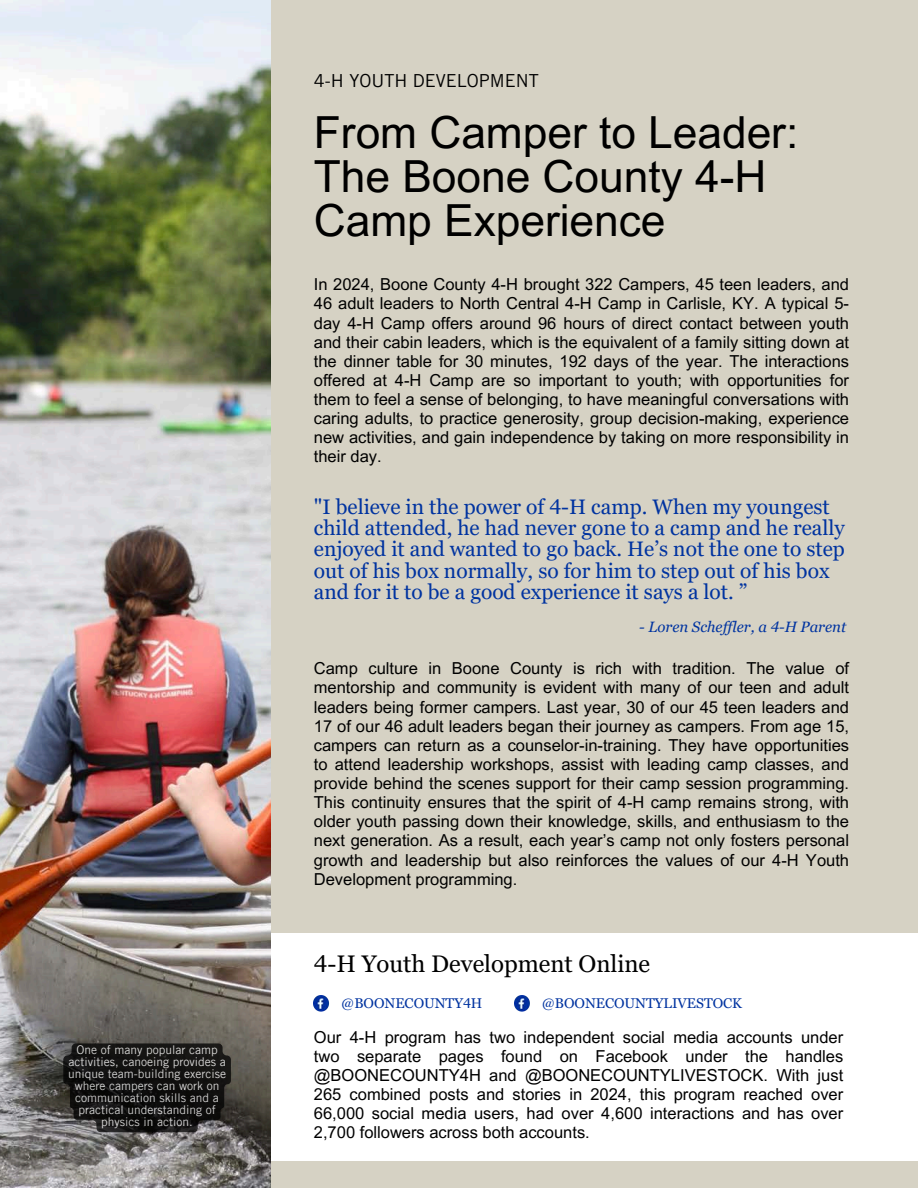
<style>
.page{position:relative;width:918px;height:1188px;background:#d6d2c4}
.page>*{position:absolute;margin:0;border:0;box-sizing:border-box;transform-origin:0 0}
.t1{font:44.25px/43.8px "Arial MT Pro";color:#000}
.t2{font:24px "Georgia Pro";color:#000}
.t3{font:21px/21.3px "Georgia Pro";color:#0033a0}
.t4{font:18px "Trade Gothic LT Pro";color:#000}
.t5{font:16.5px/19.2px "Arial MT Pro";color:#000;text-align:justify}
.t6{font:italic 15px "Georgia Pro";color:#0033a0}
.t7{font:14.1px "Georgia Pro";color:#0033a0}
.t8{font:12px/12px "Trade Gothic LT Pro";color:#fff;text-align:center}
</style>
<div class="page">
<div style="left:0;top:934px;width:918px;height:227px;background:#fff"></div>
<img style="left:0;top:0;width:270px;height:1188px">
<img style="left:314px;top:996px;width:15px;height:16px">
<img style="left:514px;top:996px;width:16px;height:16px">
<svg style="left:63px;top:1043px;width:168px;height:89px;background:#1b1a19"></svg>
<p class="t8" style="left:68px;top:1045px;width:160px">One of many popular camp activities, canoeing provides a unique team-building exercise where campers can work on communication skills and a practical understanding of physics in action.</p>
<h4 class="t4" style="left:314px;top:74px;width:226px">4-H YOUTH DEVELOPMENT</h4>
<h1 class="t1" style="left:314px;top:116px;width:486px">From Camper to Leader:<br>The Boone County 4-H<br>Camp Experience</h1>
<p class="t5" style="left:314px;top:277px;width:537px">In 2024, Boone County 4-H brought 322 Campers, 45 teen leaders, and 46 adult leaders to North Central 4-H Camp in Carlisle, KY. A typical 5- day 4-H Camp offers around 96 hours of direct contact between youth and their cabin leaders, which is the equivalent of a family sitting down at the dinner table for 30 minutes, 192 days of the year. The interactions offered at 4-H Camp are so important to youth; with opportunities for them to feel a sense of belonging, to have meaningful conversations with caring adults, to practice generosity, group decision-making, experience new activities, and gain independence by taking on more responsibility in their day.</p>
<h2 class="t3" style="left:314px;top:496px;width:532px">"I believe in the power of 4-H camp. When my youngest child attended, he had never gone to a camp and he really enjoyed it and wanted to go back. He’s not the one to step out of his box normally, so for him to step out of his box and for it to be a good experience it says a lot. ”</h2>
<p class="t6" style="left:639px;top:618px;width:209px">- Loren Scheffler, a 4-H Parent</p>
<h6 class="t5" style="left:314px;top:661px;width:537px">Camp culture in Boone County is rich with tradition. The value of mentorship and community is evident with many of our teen and adult leaders being former campers. Last year, 30 of our 45 teen leaders and 17 of our 46 adult leaders began their journey as campers. From age 15, campers can return as a counselor-in-training. They have opportunities to attend leadership workshops, assist with leading camp classes, and provide behind the scenes support for their camp session programming.<br>This continuity ensures that the spirit of 4-H camp remains strong, with older youth passing down their knowledge, skills, and enthusiasm to the next generation. As a result, each year’s camp not only fosters personal growth and leadership but also reinforces the values of our 4-H Youth Development programming.</h6>
<h5 class="t2" style="left:314px;top:950px;width:338px">4-H Youth Development Online</h5>
<p class="t7" style="left:341px;top:995px;width:143px">@BOONECOUNTY4H</p>
<h5 class="t7" style="left:542px;top:995px;width:202px">@BOONECOUNTYLIVESTOCK</h5>
<h3 class="t5" style="left:314px;top:1030px;width:531px">Our 4-H program has two independent social media accounts under two separate pages found on Facebook under the handles @BOONECOUNTY4H and @BOONECOUNTYLIVESTOCK. With just 265 combined posts and stories in 2024, this program reached over 66,000 social media users, had over 4,600 interactions and has over 2,700 followers across both accounts.</h3>
</div>
